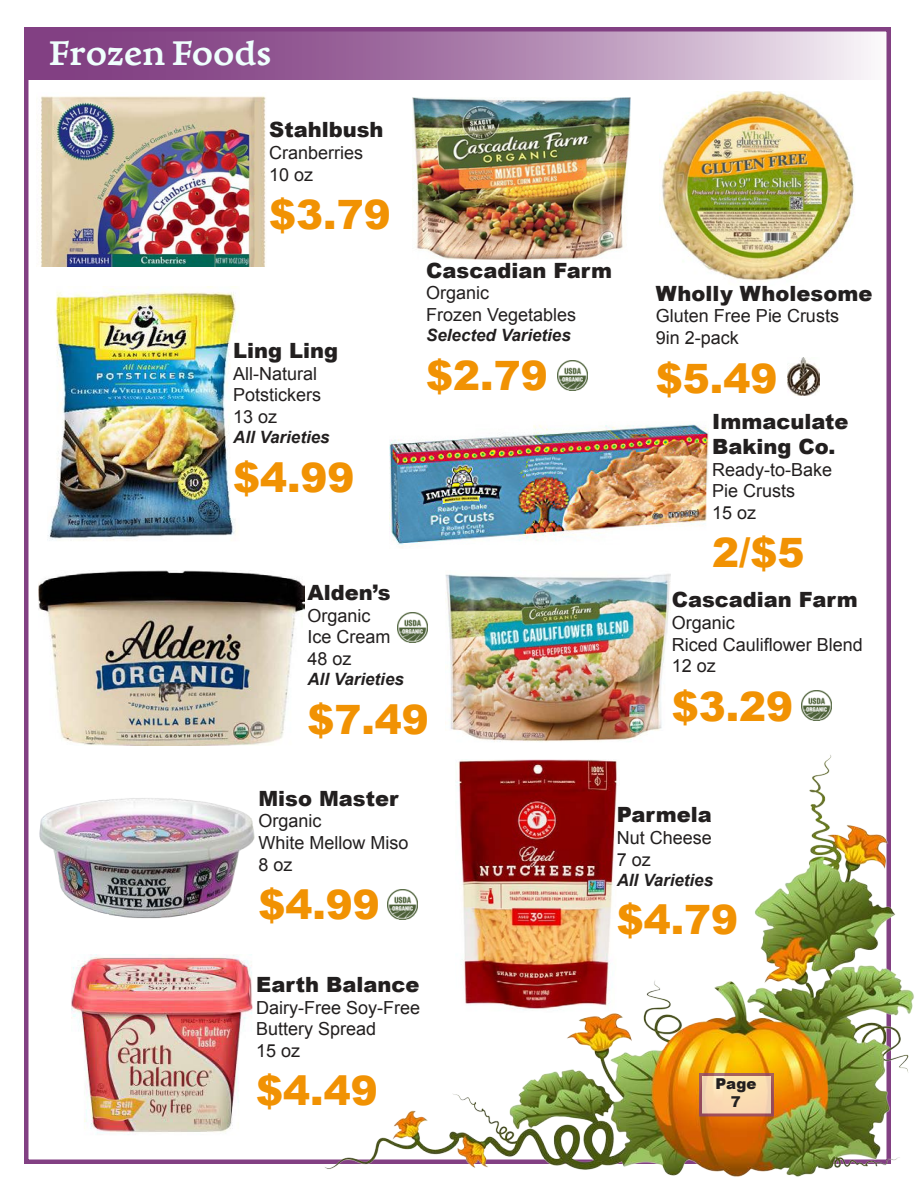
<style>
.page{position:relative;width:918px;height:1188px;background:#fff}
.page>*{position:absolute;margin:0;border:0;box-sizing:border-box;transform-origin:0 0}
.t1{font:900 40.5px "Arial";color:#f19203}
.t2{font:700 36px "Leksa";color:#effffd}
.t3{font:900 21px/25.2px "Arial";color:#221f1f}
.t4{font:18px/21.6px "Arial";color:#221f1f}
.t5{font:italic 700 16.95px "Arial";color:#221f1f}
.t6{font:900 15px/18px "Arial";color:#221f1f;text-align:center}
</style>
<div class="page">
<svg style="left:27px;top:27px;width:864px;height:53px;background:#aa7daa"></svg>
<img style="left:304px;top:734px;width:610px;height:443px">
<svg style="left:703px;top:1077px;width:67px;height:35px;background:#f9dcb3"></svg>
<div style="left:699px;top:1073px;width:75px;height:43px;border:3px solid #824083"></div>
<img style="left:398px;top:613px;width:29px;height:30px">
<img style="left:659px;top:92px;width:196px;height:189px">
<img style="left:788px;top:358px;width:32px;height:38px">
<img style="left:412px;top:97px;width:219px;height:162px">
<img style="left:446px;top:574px;width:224px;height:172px">
<img style="left:390px;top:424px;width:319px;height:124px">
<img style="left:801px;top:691px;width:30px;height:30px">
<img style="left:557px;top:360px;width:30px;height:30px">
<img style="left:41px;top:96px;width:225px;height:170px">
<img style="left:48px;top:287px;width:190px;height:253px">
<img style="left:38px;top:571px;width:267px;height:174px">
<img style="left:39px;top:798px;width:216px;height:121px">
<img style="left:388px;top:890px;width:30px;height:29px">
<img style="left:71px;top:954px;width:182px;height:181px">
<img style="left:456px;top:759px;width:164px;height:253px">
<h2 class="t2" style="left:49px;top:41px;width:224px">Frozen Foods</h2>
<p class="t3" style="left:269px;top:119px;width:116px">Stahlbush</p>
<p class="t4" style="left:269px;top:144px;width:96px">Cranberries<br>10 oz</p>
<h1 class="t1" style="left:269px;top:198px;width:123px">$3.79</h1>
<p class="t3" style="left:233px;top:340px;width:107px">Ling Ling</p>
<p class="t4" style="left:233px;top:364px;width:90px">All-Natural<br>Potstickers<br>13 oz</p>
<p class="t5" style="left:233px;top:431px;width:98px">All Varieties</p>
<h1 class="t1" style="left:233px;top:461px;width:123px">$4.99</h1>
<p class="t3" style="left:426px;top:259px;width:188px">Cascadian Farm</p>
<p class="t4" style="left:426px;top:284px;width:152px">Organic<br>Frozen Vegetables</p>
<p class="t5" style="left:426px;top:329px;width:146px">Selected Varieties</p>
<h1 class="t1" style="left:426px;top:359px;width:123px">$2.79</h1>
<p class="t3" style="left:307px;top:582px;width:85px">Alden’s</p>
<p class="t4" style="left:307px;top:606px;width:85px">Organic<br>Ice Cream<br>48 oz</p>
<p class="t5" style="left:307px;top:673px;width:98px">All Varieties</p>
<h1 class="t1" style="left:307px;top:703px;width:123px">$7.49</h1>
<p class="t3" style="left:656px;top:282px;width:218px">Wholly Wholesome</p>
<p class="t4" style="left:656px;top:307px;width:185px">Gluten Free Pie Crusts<br>9in 2-pack</p>
<h1 class="t1" style="left:656px;top:361px;width:123px">$5.49</h1>
<p class="t3" style="left:712px;top:410px;width:138px">Immaculate<br>Baking Co.</p>
<p class="t4" style="left:712px;top:460px;width:122px">Ready-to-Bake<br>Pie Crusts<br>15 oz</p>
<h1 class="t1" style="left:712px;top:536px;width:94px">2/$5</h1>
<p class="t3" style="left:672px;top:589px;width:188px">Cascadian Farm</p>
<p class="t4" style="left:672px;top:613px;width:193px">Organic<br>Riced Cauliflower Blend<br>12 oz</p>
<h1 class="t1" style="left:672px;top:690px;width:123px">$3.29</h1>
<p class="t3" style="left:258px;top:787px;width:141px">Miso Master</p>
<p class="t4" style="left:258px;top:812px;width:152px">Organic<br>White Mellow Miso<br>8 oz</p>
<h1 class="t1" style="left:258px;top:888px;width:123px">$4.99</h1>
<p class="t3" style="left:256px;top:973px;width:165px">Earth Balance</p>
<p class="t4" style="left:256px;top:998px;width:166px">Dairy-Free Soy-Free<br>Buttery Spread<br>15 oz</p>
<h1 class="t1" style="left:256px;top:1074px;width:123px">$4.49</h1>
<p class="t3" style="left:617px;top:804px;width:97px">Parmela</p>
<p class="t4" style="left:617px;top:828px;width:97px">Nut Cheese<br>7 oz</p>
<p class="t5" style="left:617px;top:874px;width:98px">All Varieties</p>
<h1 class="t1" style="left:617px;top:903px;width:123px">$4.79</h1>
<p class="t6" style="left:716px;top:1076px;width:42px">Page<br>7</p>
</div>
